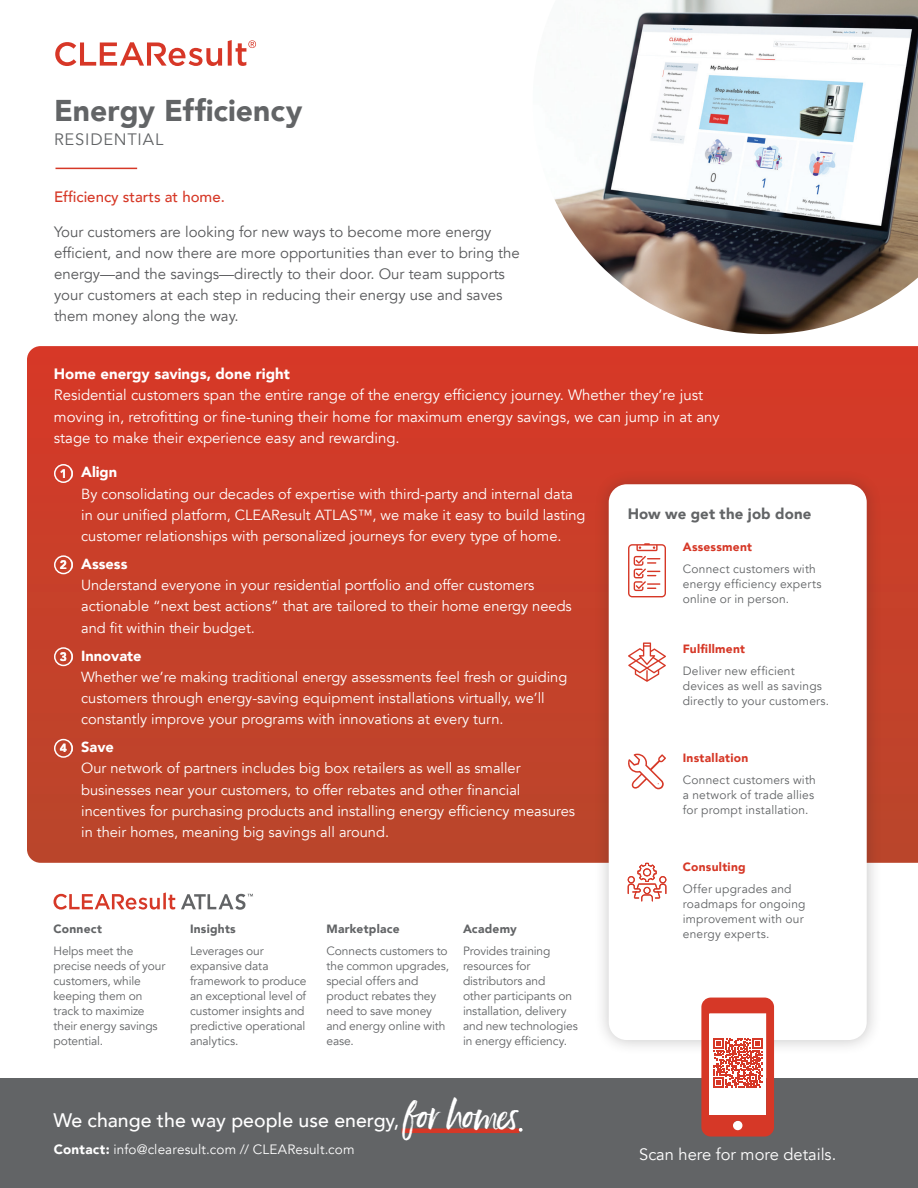
<style>
.page{position:relative;width:918px;height:1188px;background:#fff}
.page>*{position:absolute;margin:0;border:0;box-sizing:border-box;transform-origin:0 0}
.t1{font:900 30px "Avenir";color:#626466}
.t2{font:500 19.5px "Avenir";color:#fff}
.t3{font:16.5px "Avenir";color:#fff}
.t4{font:16.5px "Avenir";letter-spacing:.05em;color:#626466}
.t5{font:15px/21px "Avenir";color:#57585a}
.t6{font:15px/21.1px "Avenir";color:#fff}
.t7{font:900 15px "Avenir";color:#fff}
.t8{font:500 15px "Avenir";color:#d63827}
.t9{font:900 15px "Avenir";letter-spacing:.01em;color:#626466}
.t10{font:14.7px/21.1px "Avenir";color:#fff}
.t11{font:900 14.7px "Avenir";color:#fff}
.t12{font:13.5px "Avenir";letter-spacing:.01em;color:#fff}
.t13{font:12px/15px "Avenir";letter-spacing:-.005em;color:#626466}
.t14{font:12px/15px "Avenir";letter-spacing:.015em;color:#626466}
.t15{font:900 12px "Avenir";letter-spacing:.025em;color:#d63827}
.t16{font:900 12px "Avenir";letter-spacing:.02em;color:#626466}
.t17{font:900 12px "Avenir";color:#fff}
.s1{font-family:"Ernestand Emily";font-weight:400;font-size:38.85px}
.s2{font-weight:900}
</style>
<div class="page">
<div style="left:0;top:1079px;width:918px;height:109px;background:#626466"></div>
<svg style="left:27px;top:346px;width:891px;height:517px;background:#c93e29"></svg>
<img style="left:554px;top:0;width:364px;height:334px">
<svg style="left:55px;top:42px;width:167px;height:24px"></svg>
<svg style="left:228px;top:40px;width:28px;height:26px"></svg>
<div style="left:61px;top:469px;width:12px;height:9px;background:#fff;opacity:.75"></div>
<div style="left:54px;top:464px;width:19px;height:19px;border:2px solid #fff;border-radius:50%"></div>
<div style="left:61px;top:560px;width:12px;height:9px;background:#fff;opacity:.75"></div>
<div style="left:54px;top:555px;width:19px;height:19px;border:2px solid #fff;border-radius:50%"></div>
<div style="left:60px;top:652px;width:13px;height:9px;background:#fff;opacity:.75"></div>
<div style="left:54px;top:647px;width:19px;height:19px;border:2px solid #fff;border-radius:50%"></div>
<div style="left:60px;top:743px;width:13px;height:9px;background:#fff;opacity:.75"></div>
<div style="left:54px;top:739px;width:19px;height:19px;border:2px solid #fff;border-radius:50%"></div>
<hr style="left:56px;top:168px;width:81px;height:1px;background:#d63827">
<div style="left:593px;top:469px;width:289px;height:586px;background:#231f20;opacity:.26"></div>
<div style="left:609px;top:484px;width:258px;height:556px;background:#fff;border-radius:18px"></div>
<hr style="left:402px;top:1129px;width:117px;height:4px;background:#d63827">
<svg style="left:519px;top:1128px;width:4px;height:4px"></svg>
<svg style="left:628px;top:543px;width:38px;height:54px"></svg>
<svg style="left:628px;top:754px;width:38px;height:35px"></svg>
<svg style="left:627px;top:862px;width:40px;height:40px"></svg>
<svg style="left:628px;top:642px;width:38px;height:40px"></svg>
<svg style="left:54px;top:892px;width:121px;height:18px"></svg>
<svg style="left:181px;top:894px;width:72px;height:16px"></svg>
<svg style="left:701px;top:998px;width:73px;height:139px"></svg>
<h1 class="t1" style="left:54px;top:85px;width:250px">Energy Efficiency</h1>
<p class="t4" style="left:54px;top:130px;width:111px">RESIDENTIAL</p>
<p class="t8" style="left:54px;top:184px;width:172px">Efficiency starts at home.</p>
<p class="t5" style="left:54px;top:221px;width:467px">Your customers are looking for new ways to become more energy efficient, and now there are more opportunities than ever to bring the energy—and the savings—directly to their door. Our team supports your customers at each step in reducing their energy use and saves them money along the way.</p>
<p class="t7" style="left:54px;top:361px;width:238px">Home energy savings, done right</p>
<p class="t6" style="left:54px;top:385px;width:667px">Residential customers span the entire range of the energy efficiency journey. Whether they’re just moving in, retrofitting or fine-tuning their home for maximum energy savings, we can jump in at any stage to make their experience easy and rewarding.</p>
<p class="t11" style="left:81px;top:460px;width:38px">Align</p>
<p class="t10" style="left:81px;top:483px;width:506px">By consolidating our decades of expertise with third-party and internal data in our unified platform, CLEAResult ATLAS™, we make it easy to build lasting customer relationships with personalized journeys for every type of home.</p>
<p class="t11" style="left:81px;top:551px;width:48px">Assess</p>
<p class="t10" style="left:81px;top:575px;width:492px">Understand everyone in your residential portfolio and offer customers actionable “next best actions” that are tailored to their home energy needs and fit within their budget.</p>
<p class="t11" style="left:81px;top:643px;width:62px">Innovate</p>
<p class="t10" style="left:81px;top:666px;width:488px">Whether we’re making traditional energy assessments feel fresh or guiding customers through energy-saving equipment installations virtually, we’ll constantly improve your programs with innovations at every turn.</p>
<p class="t11" style="left:81px;top:734px;width:34px">Save</p>
<p class="t10" style="left:81px;top:758px;width:496px">Our network of partners includes big box retailers as well as smaller businesses near your customers, to offer rebates and other financial incentives for purchasing products and installing energy efficiency measures in their homes, meaning big savings all around.</p>
<p class="t17" style="left:60px;top:463px;width:9px">1</p>
<p class="t9" style="left:628px;top:501px;width:185px">How we get the job done</p>
<p class="t15" style="left:683px;top:537px;width:71px">Assessment</p>
<p class="t14" style="left:683px;top:562px;width:140px">Connect customers with energy efficiency experts online or in person.</p>
<p class="t17" style="left:60px;top:554px;width:9px">2</p>
<p class="t15" style="left:683px;top:639px;width:64px">Fulfillment</p>
<p class="t14" style="left:683px;top:663px;width:148px">Deliver new efficient devices as well as savings directly to your customers.</p>
<p class="t17" style="left:60px;top:646px;width:9px">3</p>
<p class="t17" style="left:60px;top:738px;width:9px">4</p>
<p class="t15" style="left:683px;top:747px;width:67px">Installation</p>
<p class="t14" style="left:683px;top:772px;width:135px">Connect customers with a network of trade allies for prompt installation.</p>
<p class="t16" style="left:54px;top:918px;width:50px">Connect</p>
<p class="t13" style="left:54px;top:943px;width:113px">Helps meet the precise needs of your customers, while keeping them on track to maximize their energy savings potential.</p>
<p class="t16" style="left:190px;top:918px;width:47px">Insights</p>
<p class="t13" style="left:190px;top:943px;width:118px">Leverages our expansive data framework to produce an exceptional level of customer insights and predictive operational analytics.</p>
<p class="t16" style="left:327px;top:918px;width:75px">Marketplace</p>
<p class="t13" style="left:327px;top:943px;width:124px">Connects customers to the common upgrades, special offers and product rebates they need to save money and energy online with ease.</p>
<p class="t16" style="left:463px;top:918px;width:55px">Academy</p>
<p class="t13" style="left:463px;top:943px;width:116px">Provides training resources for distributors and<br>other participants on installation, delivery and new technologies in energy efficiency.</p>
<h2 class="t2" style="left:54px;top:1104px;width:467px">We change the way people use energy, <span class="s1">for homes</span></h2>
<p class="t12" style="left:54px;top:1142px;width:302px"><span class="s2">Contact:</span> info@clearesult.com // CLEAResult.com</p>
<p class="t15" style="left:683px;top:856px;width:64px">Consulting</p>
<p class="t14" style="left:683px;top:881px;width:124px">Offer upgrades and roadmaps for ongoing improvement with our energy experts.</p>
<p class="t3" style="left:639px;top:1145px;width:199px">Scan here for more details.</p>
</div>
